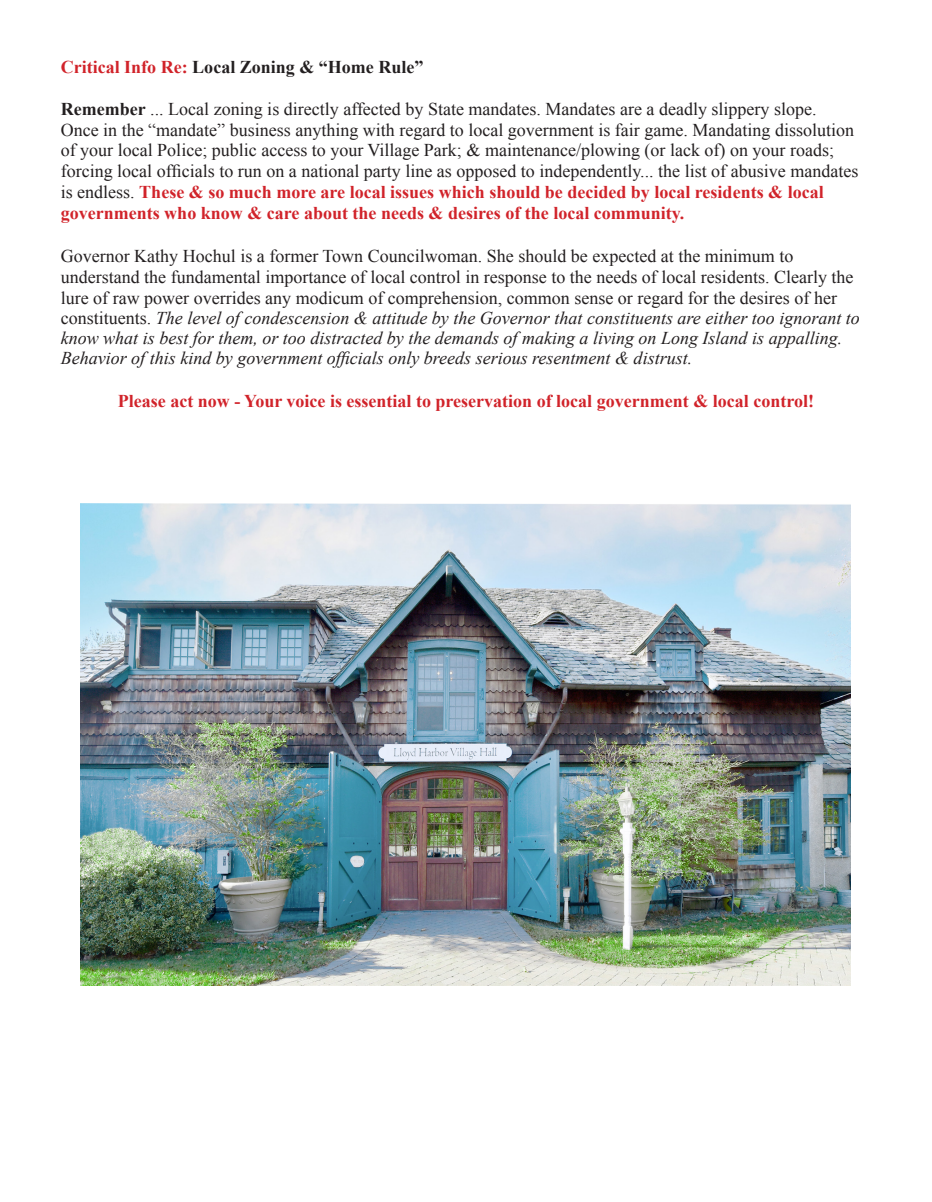
<style>
.page{position:relative;width:932px;height:1202px;background:#fff}
.page>*{position:absolute;margin:0;border:0;box-sizing:border-box;transform-origin:0 0}
.t1{font:18px/20.7px "Times New Roman";color:#231f20}
.t2{font:700 18px "Times New Roman";color:#d1232a}
.t3{font:700 18px "Times New Roman";color:#231f20}
.s1{color:#d1232a}
.s2{font-weight:700}
.s3{font-weight:700;color:#d1232a}
.s4{font-style:italic}
</style>
<div class="page">
<img style="left:81px;top:503px;width:769px;height:482px">
<p class="t3" style="left:61px;top:54px;width:364px"><span class="s1">Critical Info Re:</span> Local Zoning &amp; “Home Rule”</p>
<p class="t1" style="left:61px;top:98px;width:799px"><span class="s2">Remember</span> ... Local zoning is directly affected by State mandates. Mandates are a deadly slippery slope.<br>Once in the “mandate” business anything with regard to local government is fair game. Mandating dissolution of your local Police; public access to your Village Park; &amp; maintenance/plowing (or lack of) on your roads; forcing local officials to run on a national party line as opposed to independently... the list of abusive mandates is endless. <span class="s3">These &amp; so much more are local issues which should be decided by local residents &amp; local governments who know &amp; care about the needs &amp; desires of the local community.</span></p>
<p class="t1" style="left:61px;top:245px;width:800px">Governor Kathy Hochul is a former Town Councilwoman. She should be expected at the minimum to understand the fundamental importance of local control in response to the needs of local residents. Clearly the lure of raw power overrides any modicum of comprehension, common sense or regard for the desires of her constituents. <span class="s4">The level of condescension &amp; attitude by the Governor that constituents are either too ignorant to know what is best for them, or too distracted by the demands of making a living on Long Island is appalling.<br>Behavior of this kind by government officials only breeds serious resentment &amp; distrust.</span></p>
<p class="t2" style="left:118px;top:388px;width:697px">Please act now - Your voice is essential to preservation of local government &amp; local control!</p>
</div>
